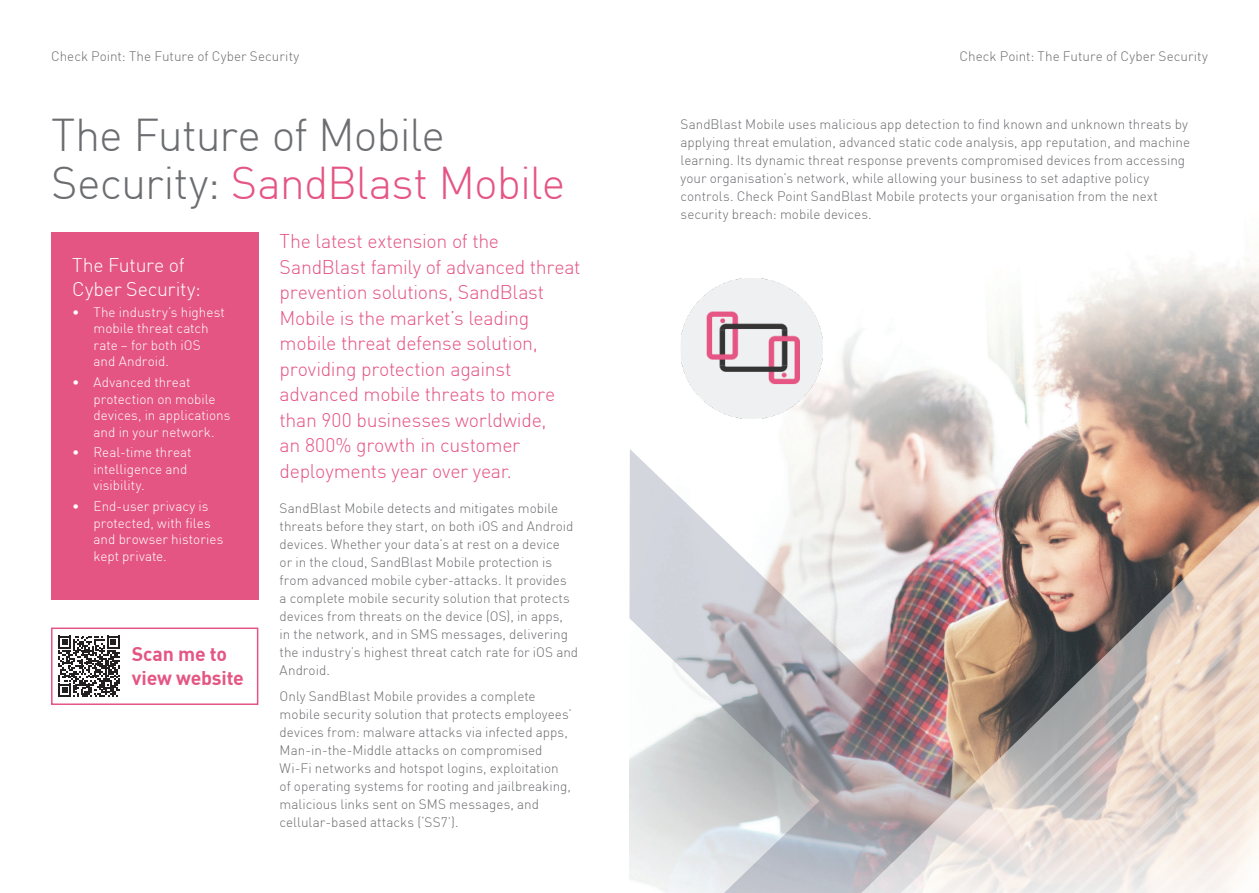
<style>
.page{position:relative;width:1259px;height:893px;background:#fff}
.page>*{position:absolute;margin:0;border:0;box-sizing:border-box;transform-origin:0 0}
.HEADING{font:300 45px/48px "DIN";letter-spacing:-.025em;color:#6c6d70}
.PARA_HEADING_NORMAL{font:300 19.5px/25.5px "DIN";letter-spacing:-.015em;color:#e55584}
.PARA_HEADING_NORMAL-2{font:300 19.5px/24px "DIN";letter-spacing:-.01em;color:#fff}
.PARA_HEADING_NORMAL-3{font:19.5px/24px "DIN Bold";letter-spacing:-.01em;color:#e55584}
.LARGE_BODY{font:300 13.5px/18px "DIN";color:#6c6d70}
.t1{font:300 13.5px/16.5px "DIN";color:#fff}
.s1{color:#e55584}
</style>
<div class="page">
<div style="left:51px;top:232px;width:207px;height:368px;background:#e55584"></div>
<svg style="left:58px;top:636px;width:62px;height:61px"></svg>
<div style="left:51px;top:627px;width:207px;height:78px;border:2px solid #e55584"></div>
<img style="left:629px;top:264px;width:630px;height:629px">
<img style="left:679px;top:276px;width:145px;height:145px">
<p class="LARGE_BODY" style="left:51px;top:47px;width:250px">Check Point: The Future of Cyber Security</p>
<p class="LARGE_BODY" style="left:959px;top:47px;width:250px">Check Point: The Future of Cyber Security</p>
<p class="HEADING" style="left:51px;top:110px;width:516px">The Future of Mobile<br>Security: <span class="s1">SandBlast Mobile</span></p>
<p class="PARA_HEADING_NORMAL-2" style="left:72px;top:253px;width:130px">The Future of<br>Cyber Security:</p>
<p class="t1" style="left:94px;top:304px;width:133px;text-indent:-21px">• The industry’s highest mobile threat catch rate – for both iOS and Android.</p>
<p class="t1" style="left:94px;top:374px;width:138px;text-indent:-21px">• Advanced threat protection on mobile devices, in applications and in your network.</p>
<p class="t1" style="left:94px;top:444px;width:99px;text-indent:-21px">• Real-time threat intelligence and visibility.</p>
<p class="t1" style="left:94px;top:498px;width:131px;text-indent:-21px">• End-user privacy is protected, with files and browser histories kept private.</p>
<p class="PARA_HEADING_NORMAL-3" style="left:132px;top:641px;width:114px">Scan me to view website</p>
<p class="PARA_HEADING_NORMAL" style="left:280px;top:228px;width:302px">The latest extension of the<br>SandBlast family of advanced threat prevention solutions, SandBlast<br>Mobile is the market’s leading mobile threat defense solution, providing protection against advanced mobile threats to more than 900 businesses worldwide,<br>an 800% growth in customer deployments year over year.</p>
<p class="LARGE_BODY" style="left:280px;top:499px;width:300px">SandBlast Mobile detects and mitigates mobile threats before they start, on both iOS and Android devices. Whether your data’s at rest on a device<br>or in the cloud, SandBlast Mobile protection is from advanced mobile cyber-attacks. It provides<br>a complete mobile security solution that protects devices from threats on the device (OS), in apps,<br>in the network, and in SMS messages, delivering the industry’s highest threat catch rate for iOS and Android.</p>
<p class="LARGE_BODY" style="left:280px;top:687px;width:294px">Only SandBlast Mobile provides a complete mobile security solution that protects employees’ devices from: malware attacks via infected apps, Man-in-the-Middle attacks on compromised Wi-Fi networks and hotspot logins, exploitation of operating systems for rooting and jailbreaking, malicious links sent on SMS messages, and cellular-based attacks (‘SS7’).</p>
<p class="LARGE_BODY" style="left:680px;top:115px;width:511px">SandBlast Mobile uses malicious app detection to find known and unknown threats by applying threat emulation, advanced static code analysis, app reputation, and machine learning. Its dynamic threat response prevents compromised devices from accessing your organisation’s network, while allowing your business to set adaptive policy controls. Check Point SandBlast Mobile protects your organisation from the next security breach: mobile devices.</p>
</div>
